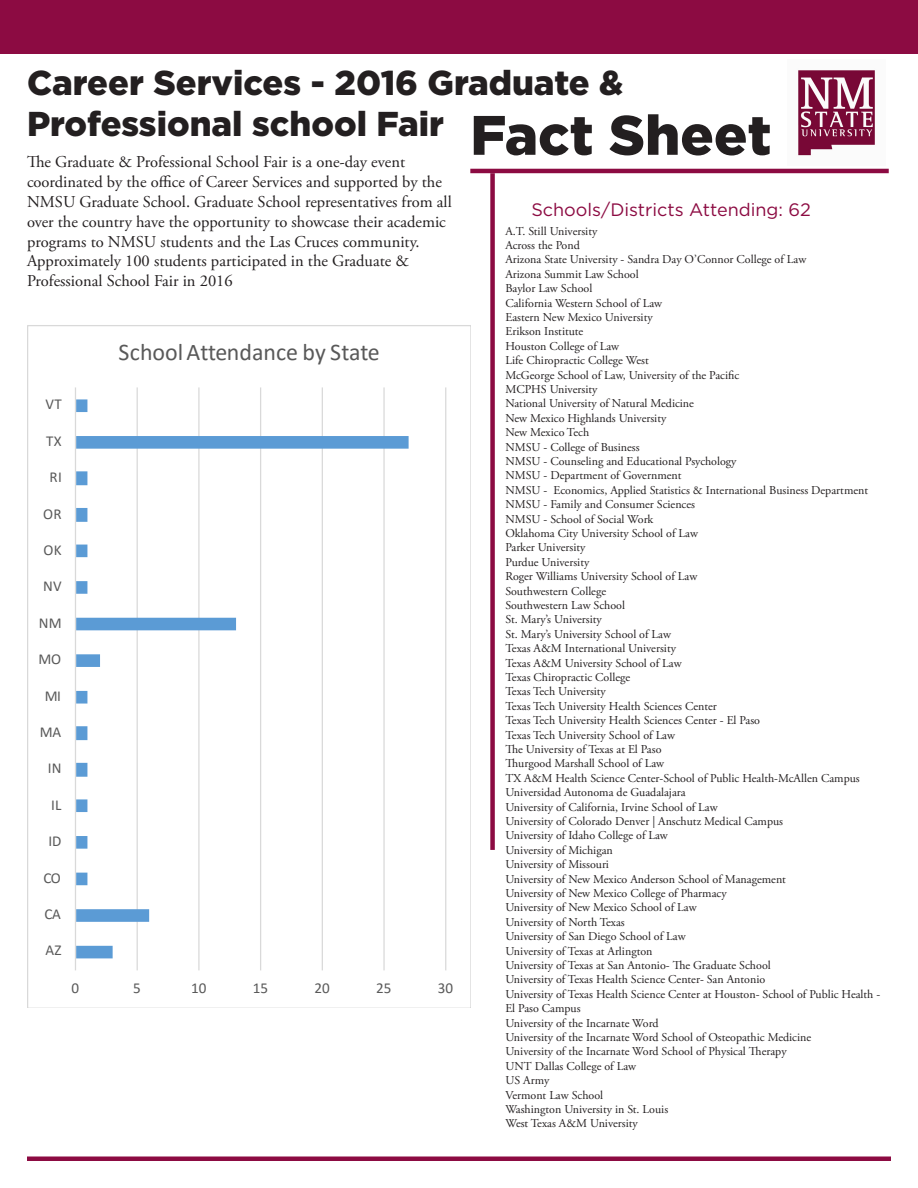
<style>
.page{position:relative;width:918px;height:1188px;background:#fff}
.page>*{position:absolute;margin:0;border:0;box-sizing:border-box;transform-origin:0 0}
.t1{font:900 55.5px "Gotham";color:#231f20}
.t2{font:900 34.5px/41.4px "Gotham";color:#231f20}
.t3{font:24px "Calibri";color:#595959}
.t4{font:18px "Gotham";color:#8c0b42}
.t5{font:16.5px/19.8px "Adobe Garamond Pro";color:#231f20}
.t6{font:15.15px "Calibri";color:#595959}
.t7{font:12px/14.4px "Adobe Garamond Pro";color:#231f20}
</style>
<div class="page">
<div style="left:0;top:0;width:918px;height:54px;background:#8c0b42"></div>
<img style="left:798px;top:70px;width:77px;height:86px">
<div style="left:490px;top:173px;width:5px;height:677px;background:#8c0b42"></div>
<div style="left:27px;top:1156px;width:864px;height:5px;background:#8c0b42"></div>
<hr style="left:470px;top:169px;width:419px;height:4px;background:#8c0b42">
<svg style="left:27px;top:325px;width:443px;height:683px"></svg>
<p class="t2" style="left:27px;top:62px;width:598px">Career Services - 2016 Graduate &amp;<br>Professional school Fair</p>
<p class="t1" style="left:470px;top:97px;width:303px">Fact Sheet</p>
<p class="t5" style="left:27px;top:153px;width:426px">The Graduate &amp; Professional School Fair is a one-day event coordinated by the office of Career Services and supported by the NMSU Graduate School. Graduate School representatives from all over the country have the opportunity to showcase their academic programs to NMSU students and the Las Cruces community.<br>Approximately 100 students participated in the Graduate &amp;</p>
<p class="t5" style="left:27px;top:272px;width:207px">Professional School Fair in 2016</p>
<p class="t4" style="left:531px;top:198px;width:281px">Schools/Districts Attending: 62</p>
<p class="t7" style="left:505px;top:224px;width:93px">A.T. Still University</p>
<p class="t7" style="left:505px;top:238px;width:76px">Across the Pond</p>
<p class="t7" style="left:505px;top:253px;width:302px">Arizona State University - Sandra Day O’Connor College of Law</p>
<p class="t7" style="left:505px;top:267px;width:135px">Arizona Summit Law School</p>
<p class="t7" style="left:505px;top:282px;width:88px">Baylor Law School</p>
<p class="t7" style="left:505px;top:296px;width:158px">California Western School of Law</p>
<p class="t7" style="left:505px;top:310px;width:149px">Eastern New Mexico University</p>
<p class="t7" style="left:505px;top:325px;width:79px">Erikson Institute</p>
<p class="t7" style="left:505px;top:339px;width:115px">Houston College of Law</p>
<p class="t7" style="left:505px;top:354px;width:145px">Life Chiropractic College West</p>
<p class="t7" style="left:505px;top:368px;width:235px">McGeorge School of Law, University of the Pacific</p>
<p class="t7" style="left:505px;top:382px;width:93px">MCPHS University</p>
<p class="t7" style="left:505px;top:397px;width:190px">National University of Natural Medicine</p>
<p class="t7" style="left:505px;top:411px;width:162px">New Mexico Highlands University</p>
<p class="t7" style="left:505px;top:426px;width:85px">New Mexico Tech</p>
<p class="t7" style="left:505px;top:440px;width:136px">NMSU - College of Business</p>
<p class="t7" style="left:505px;top:454px;width:233px">NMSU - Counseling and Educational Psychology</p>
<p class="t7" style="left:505px;top:469px;width:178px">NMSU - Department of Government</p>
<p class="t7" style="left:505px;top:483px;width:364px">NMSU - Economics, Applied Statistics &amp; International Business Department</p>
<p class="t7" style="left:505px;top:498px;width:191px">NMSU - Family and Consumer Sciences</p>
<p class="t7" style="left:505px;top:512px;width:149px">NMSU - School of Social Work</p>
<p class="t7" style="left:505px;top:526px;width:194px">Oklahoma City University School of Law</p>
<p class="t7" style="left:505px;top:541px;width:82px">Parker University</p>
<p class="t7" style="left:505px;top:555px;width:85px">Purdue University</p>
<p class="t7" style="left:505px;top:570px;width:193px">Roger Williams University School of Law</p>
<p class="t7" style="left:505px;top:584px;width:102px">Southwestern College</p>
<p class="t7" style="left:505px;top:598px;width:121px">Southwestern Law School</p>
<p class="t7" style="left:505px;top:613px;width:98px">St. Mary’s University</p>
<p class="t7" style="left:505px;top:627px;width:167px">St. Mary’s University School of Law</p>
<p class="t7" style="left:505px;top:642px;width:172px">Texas A&amp;M International University</p>
<p class="t7" style="left:505px;top:656px;width:178px">Texas A&amp;M University School of Law</p>
<p class="t7" style="left:505px;top:670px;width:126px">Texas Chiropractic College</p>
<p class="t7" style="left:505px;top:685px;width:102px">Texas Tech University</p>
<p class="t7" style="left:505px;top:699px;width:213px">Texas Tech University Health Sciences Center</p>
<p class="t7" style="left:505px;top:714px;width:256px">Texas Tech University Health Sciences Center - El Paso</p>
<p class="t7" style="left:505px;top:728px;width:171px">Texas Tech University School of Law</p>
<p class="t7" style="left:505px;top:742px;width:158px">The University of Texas at El Paso</p>
<p class="t7" style="left:505px;top:757px;width:160px">Thurgood Marshall School of Law</p>
<p class="t7" style="left:505px;top:771px;width:356px">TX A&amp;M Health Science Center-School of Public Health-McAllen Campus</p>
<p class="t7" style="left:505px;top:786px;width:182px">Universidad Autonoma de Guadalajara</p>
<p class="t7" style="left:505px;top:800px;width:214px">University of California, Irvine School of Law</p>
<p class="t7" style="left:505px;top:814px;width:279px">University of Colorado Denver | Anschutz Medical Campus</p>
<p class="t7" style="left:505px;top:829px;width:164px">University of Idaho College of Law</p>
<p class="t7" style="left:505px;top:843px;width:109px">University of Michigan</p>
<p class="t7" style="left:505px;top:858px;width:105px">University of Missouri</p>
<p class="t7" style="left:505px;top:872px;width:282px">University of New Mexico Anderson School of Management</p>
<p class="t7" style="left:505px;top:886px;width:223px">University of New Mexico College of Pharmacy</p>
<p class="t7" style="left:505px;top:901px;width:193px">University of New Mexico School of Law</p>
<p class="t7" style="left:505px;top:915px;width:121px">University of North Texas</p>
<p class="t7" style="left:505px;top:930px;width:182px">University of San Diego School of Law</p>
<p class="t7" style="left:505px;top:944px;width:149px">University of Texas at Arlington</p>
<p class="t7" style="left:505px;top:958px;width:267px">University of Texas at San Antonio- The Graduate School</p>
<p class="t7" style="left:505px;top:973px;width:261px">University of Texas Health Science Center- San Antonio</p>
<p class="t7" style="left:505px;top:987px;width:376px">University of Texas Health Science Center at Houston- School of Public Health -<br>El Paso Campus</p>
<p class="t7" style="left:505px;top:1016px;width:155px">University of the Incarnate Word</p>
<p class="t7" style="left:505px;top:1030px;width:307px">University of the Incarnate Word School of Osteopathic Medicine</p>
<p class="t7" style="left:505px;top:1045px;width:283px">University of the Incarnate Word School of Physical Therapy</p>
<p class="t7" style="left:505px;top:1059px;width:132px">UNT Dallas College of Law</p>
<p class="t7" style="left:505px;top:1074px;width:45px">US Army</p>
<p class="t7" style="left:505px;top:1088px;width:99px">Vermont Law School</p>
<p class="t7" style="left:505px;top:1102px;width:164px">Washington University in St. Louis</p>
<p class="t7" style="left:505px;top:1117px;width:134px">West Texas A&amp;M University</p>
<p class="t3" style="left:119px;top:336px;width:263px">School Attendance by State</p>
<p class="t6" style="left:46px;top:394px;width:18px">VT</p>
<p class="t6" style="left:46px;top:430px;width:17px">TX</p>
<p class="t6" style="left:49px;top:467px;width:14px">RI</p>
<p class="t6" style="left:43px;top:503px;width:20px">OR</p>
<p class="t6" style="left:44px;top:539px;width:19px">OK</p>
<p class="t6" style="left:43px;top:576px;width:20px">NV</p>
<p class="t6" style="left:39px;top:612px;width:25px">NM</p>
<p class="t6" style="left:39px;top:649px;width:24px">MO</p>
<p class="t6" style="left:45px;top:685px;width:18px">MI</p>
<p class="t6" style="left:40px;top:721px;width:23px">MA</p>
<p class="t6" style="left:48px;top:758px;width:15px">IN</p>
<p class="t6" style="left:51px;top:794px;width:12px">IL</p>
<p class="t6" style="left:48px;top:831px;width:15px">ID</p>
<p class="t6" style="left:43px;top:867px;width:19px">CO</p>
<p class="t6" style="left:45px;top:904px;width:18px">CA</p>
<p class="t6" style="left:46px;top:940px;width:17px">AZ</p>
<p class="t6" style="left:72px;top:978px;width:9px">0</p>
<p class="t6" style="left:133px;top:978px;width:9px">5</p>
<p class="t6" style="left:191px;top:978px;width:17px">10</p>
<p class="t6" style="left:253px;top:978px;width:17px">15</p>
<p class="t6" style="left:314px;top:978px;width:17px">20</p>
<p class="t6" style="left:376px;top:978px;width:17px">25</p>
<p class="t6" style="left:438px;top:978px;width:17px">30</p>
</div>
